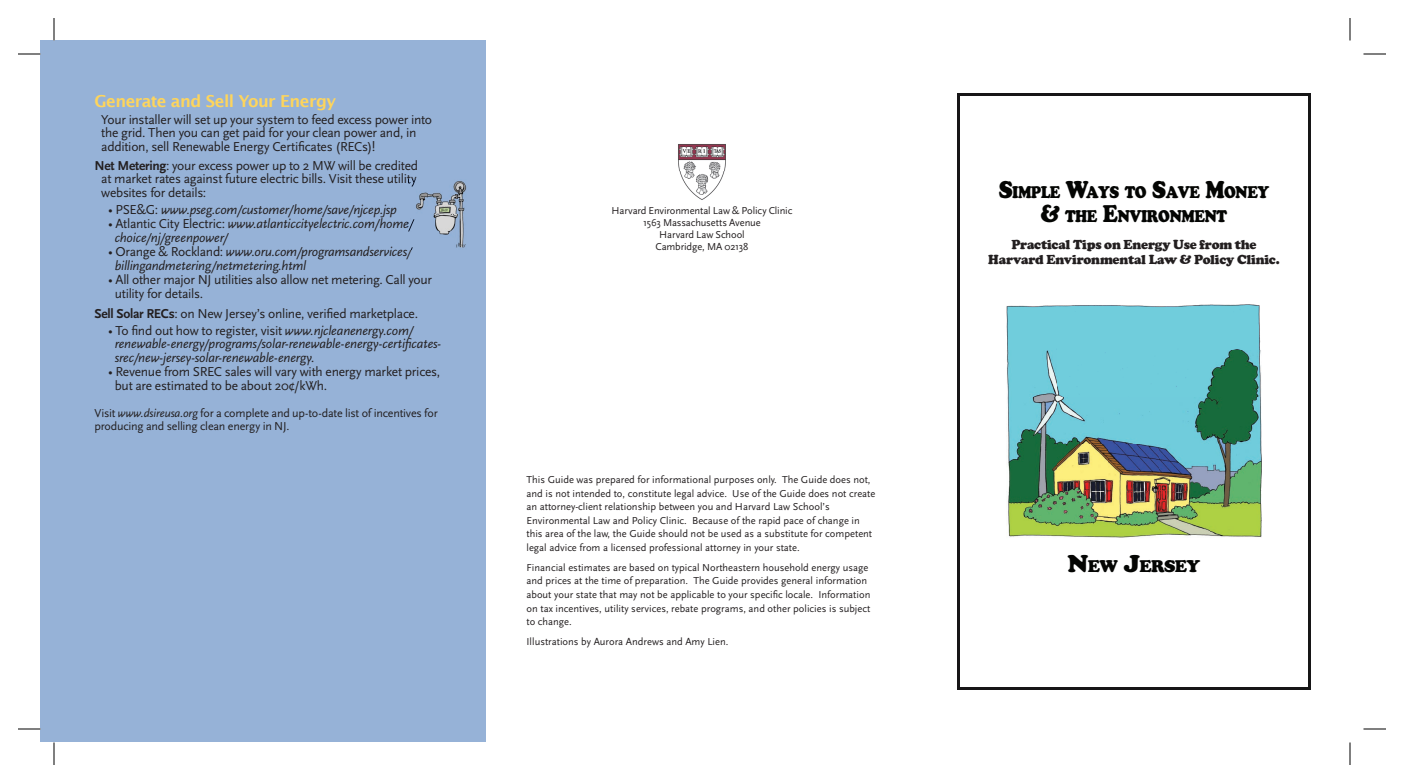
<style>
.page{position:relative;width:1404px;height:783px;background:#fff}
.page>*{position:absolute;margin:0;border:0;box-sizing:border-box;transform-origin:0 0}
.t1{font:16.8px/24px "Cooper Black Std";letter-spacing:-.035em;color:#040503;text-align:center;scale:.86 1}
.t2{font:16.8px "Cooper Black Std";letter-spacing:-.035em;color:#040503}
.t3{font:600 16.5px "Lucida Sans";letter-spacing:-.035em;color:#fed55c}
.t4{font:13.5px/13.5px "Scala Sans";letter-spacing:-.02em;color:#231f20}
.t5{font:italic 13.5px/13.5px "Scala Sans";letter-spacing:-.01em;color:#231f20}
.t6{font:900 13.5px/15px "Cooper";letter-spacing:-.015em;color:#231f20;text-align:center}
.t7{font:12px/13.5px "Scala Sans";letter-spacing:-.015em;color:#231f20}
.t8{font:10.5px/13.5px "Scala Sans";color:#231f20}
.s1{font-weight:700}
.s2{font-style:normal}
.s3{font-style:italic}
.s4{font-size:24px}
</style>
<div class="page">
<div style="left:40px;top:40px;width:446px;height:702px;background:#96b2d7"></div>
<svg style="left:957px;top:93px;width:354px;height:597px"></svg>
<img style="left:1007px;top:304px;width:254px;height:234px">
<img style="left:408px;top:181px;width:59px;height:67px">
<svg style="left:408px;top:180px;width:9px;height:7px"></svg>
<svg style="left:408px;top:218px;width:7px;height:13px"></svg>
<svg style="left:408px;top:246px;width:5px;height:4px"></svg>
<img style="left:678px;top:144px;width:48px;height:56px">
<svg style="left:18px;top:54px;width:22px;height:1px"></svg>
<svg style="left:1364px;top:54px;width:22px;height:1px"></svg>
<svg style="left:18px;top:729px;width:22px;height:1px"></svg>
<svg style="left:1364px;top:729px;width:22px;height:1px"></svg>
<svg style="left:54px;top:18px;width:1px;height:22px"></svg>
<svg style="left:54px;top:742px;width:1px;height:23px"></svg>
<svg style="left:1350px;top:18px;width:1px;height:22px"></svg>
<svg style="left:1350px;top:742px;width:1px;height:23px"></svg>
<h2 class="t3" style="left:94px;top:92px;width:243px">Generate and Sell Your Energy</h2>
<p class="t4" style="left:101px;top:113px;width:332px">Your installer will set up your system to feed excess power into the grid. Then you can get paid for your clean power and, in addition, sell Renewable Energy Certificates (RECs)!</p>
<p class="t4" style="left:101px;top:159px;width:318px;text-indent:-7px"><span class="s1">Net Metering</span>: your excess power up to 2 MW will be credited at market rates against future electric bills. Visit these utility websites for details:</p>
<p class="t5" style="left:108px;top:203px;width:290px"><span class="s2">• PSE&amp;G:</span> www.pseg.com/customer/home/save/njcep.jsp</p>
<p class="t5" style="left:115px;top:217px;width:300px;text-indent:-7px"><span class="s2">• Atlantic City Electric:</span> www.atlanticcityelectric.com/home/ choice/nj/greenpower/</p>
<p class="t5" style="left:115px;top:245px;width:299px;text-indent:-7px"><span class="s2">• Orange &amp; Rockland:</span> www.oru.com/programsandservices/ billingandmetering/netmetering.html</p>
<p class="t4" style="left:115px;top:273px;width:319px;text-indent:-7px">• All other major NJ utilities also allow net metering. Call your utility for details.</p>
<p class="t4" style="left:94px;top:307px;width:325px"><span class="s1">Sell Solar RECs</span>: on New Jersey’s online, verified marketplace.</p>
<p class="t5" style="left:115px;top:324px;width:328px;text-indent:-7px"><span class="s2">• To find out how to register, visit</span> www.njcleanenergy.com/ renewable-energy/programs/solar-renewable-energy-certificates&shy;srec/new-jersey-solar-renewable-energy.</p>
<p class="t4" style="left:115px;top:366px;width:327px;text-indent:-7px">• Revenue from SREC sales will vary with energy market prices, but are estimated to be about 20¢/kWh.</p>
<p class="t7" style="left:94px;top:406px;width:345px">Visit <span class="s3">www.dsireusa.org</span> for a complete and up-to-date list of incentives for producing and selling clean energy in NJ.</p>
<p class="t8" style="left:612px;top:205px;width:182px;line-height:12px;text-align:center">Harvard Environmental Law &amp; Policy Clinic<br>1563 Massachusetts Avenue<br>Harvard Law School<br>Cambridge, MA 02138</p>
<p class="t8" style="left:526px;top:473px;width:350px">This Guide was prepared for informational purposes only. The Guide does not, and is not intended to, constitute legal advice. Use of the Guide does not create an attorney-client relationship between you and Harvard Law School’s Environmental Law and Policy Clinic. Because of the rapid pace of change in this area of the law, the Guide should not be used as a substitute for competent legal advice from a licensed professional attorney in your state.</p>
<p class="t8" style="left:526px;top:561px;width:345px">Financial estimates are based on typical Northeastern household energy usage and prices at the time of preparation. The Guide provides general information about your state that may not be applicable to your specific locale. Information on tax incentives, utility services, rebate programs, and other policies is subject to change.</p>
<p class="t8" style="left:526px;top:635px;width:203px">Illustrations by Aurora Andrews and Amy Lien.</p>
<h1 class="t1" style="left:999px;top:180px;width:316px"><span class="s4">S</span>IMPLE <span class="s4">W</span>AYS TO <span class="s4">S</span>AVE <span class="s4">M</span>ONEY <span class="s4">&amp;</span> THE <span class="s4">E</span>NVIRONMENT</h1>
<p class="t6" style="left:988px;top:237px;width:293px">Practical Tips on Energy Use from the<br>Harvard Environmental Law &amp; Policy Clinic.</p>
<h1 class="t2" style="left:1068px;top:556px;width:134px"><span class="s4">N</span>EW <span class="s4">J</span>ERSEY</h1>
</div>
